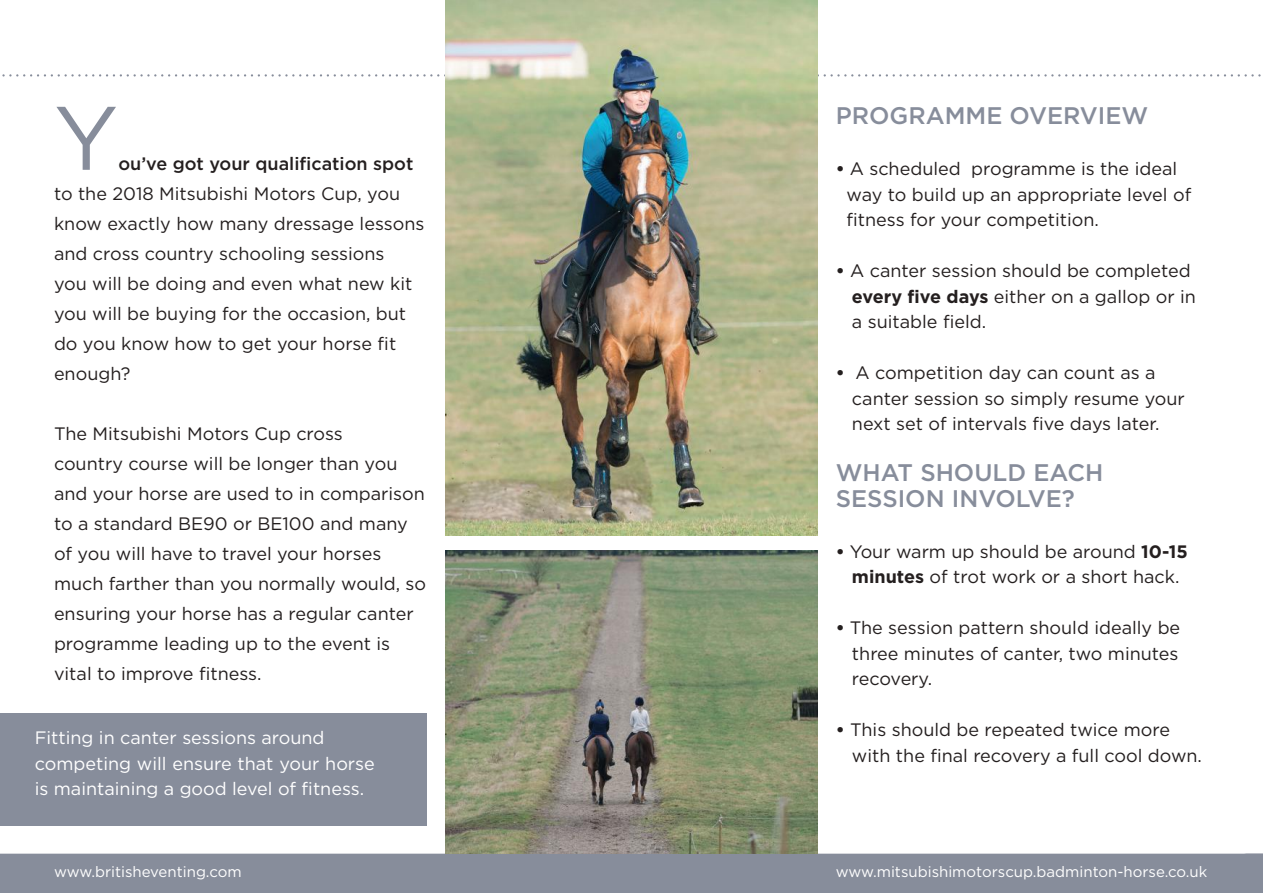
<style>
.page{position:relative;width:1263px;height:893px;background:#fff}
.page>*{position:absolute;margin:0;border:0;box-sizing:border-box;transform-origin:0 0}
.t1{font:90px "Gotham";color:#878d9b}
.t2{font:500 24px/25.5px "Gotham";color:#878d9b}
.t3{font:18px/30px "Gotham";color:#241f1f}
.t4{font:18px/25.5px "Gotham";color:#fff}
.t5{font:500 18px "Gotham";color:#241f1f}
.t6{font:15px "Gotham";color:#fff}
.s1{font-weight:700}
</style>
<div class="page">
<div style="left:0;top:854px;width:1229px;height:39px;background:#878d9b"></div>
<svg style="left:1229px;top:854px;width:34px;height:39px"></svg>
<svg style="left:2px;top:74px;width:1259px;height:3px"></svg>
<div style="left:0;top:713px;width:427px;height:113px;background:#878d9b"></div>
<img style="left:445px;top:0;width:373px;height:536px">
<img style="left:445px;top:550px;width:373px;height:304px">
<h1 class="t1" style="left:54px;top:80px;width:66px">Y</h1>
<p class="t5" style="left:118px;top:152px;width:297px">ou’ve got your qualification spot</p>
<p class="t3" style="left:54px;top:178px;width:372px">to the 2018 Mitsubishi Motors Cup, you know exactly how many dressage lessons and cross country schooling sessions<br>you will be doing and even what new kit you will be buying for the occasion, but do you know how to get your horse fit enough?</p>
<p class="t3" style="left:54px;top:418px;width:374px">The Mitsubishi Motors Cup cross<br>country course will be longer than you and your horse are used to in comparison to a standard BE90 or BE100 and many of you will have to travel your horses much farther than you normally would, so ensuring your horse has a regular canter programme leading up to the event is vital to improve fitness.</p>
<p class="t4" style="left:35px;top:725px;width:342px">Fitting in canter sessions around competing will ensure that your horse is maintaining a good level of fitness.</p>
<h2 class="t2" style="left:836px;top:103px;width:314px">PROGRAMME OVERVIEW</h2>
<p class="t3" style="left:846px;top:156px;width:346px;line-height:25.5px;text-indent:-11px"><span class="s1">•</span> A scheduled programme is the ideal way to build up an appropriate level of fitness for your competition.</p>
<p class="t3" style="left:852px;top:258px;width:345px;line-height:25.5px;text-indent:-16px"><span class="s1">•</span> A canter session should be completed <span class="s1">every five days</span> either on a gallop or in a suitable field.</p>
<p class="t3" style="left:852px;top:360px;width:334px;line-height:25.5px;text-indent:-16px"><span class="s1">•</span> A competition day can count as a canter session so simply resume your next set of intervals five days later.</p>
<h2 class="t2" style="left:836px;top:460px;width:269px">WHAT SHOULD EACH<br>SESSION INVOLVE?</h2>
<p class="t3" style="left:836px;top:538px;width:353px;line-height:25.5px;text-align:center"><span class="s1">•</span> Your warm up should be around <span class="s1">10-15 minutes</span> of trot work or a short hack.</p>
<p class="t3" style="left:852px;top:615px;width:330px;line-height:25.5px;text-align:justify;text-indent:-16px"><span class="s1">•</span> The session pattern should ideally be three minutes of canter, two minutes recovery.</p>
<p class="t3" style="left:852px;top:717px;width:351px;line-height:25.5px;text-indent:-16px"><span class="s1">•</span> This should be repeated twice more with the final recovery a full cool down.</p>
<p class="t6" style="left:54px;top:862px;width:189px">www.britisheventing.com</p>
<p class="t6" style="left:836px;top:862px;width:373px">www.mitsubishimotorscup.badminton-horse.co.uk</p>
</div>
